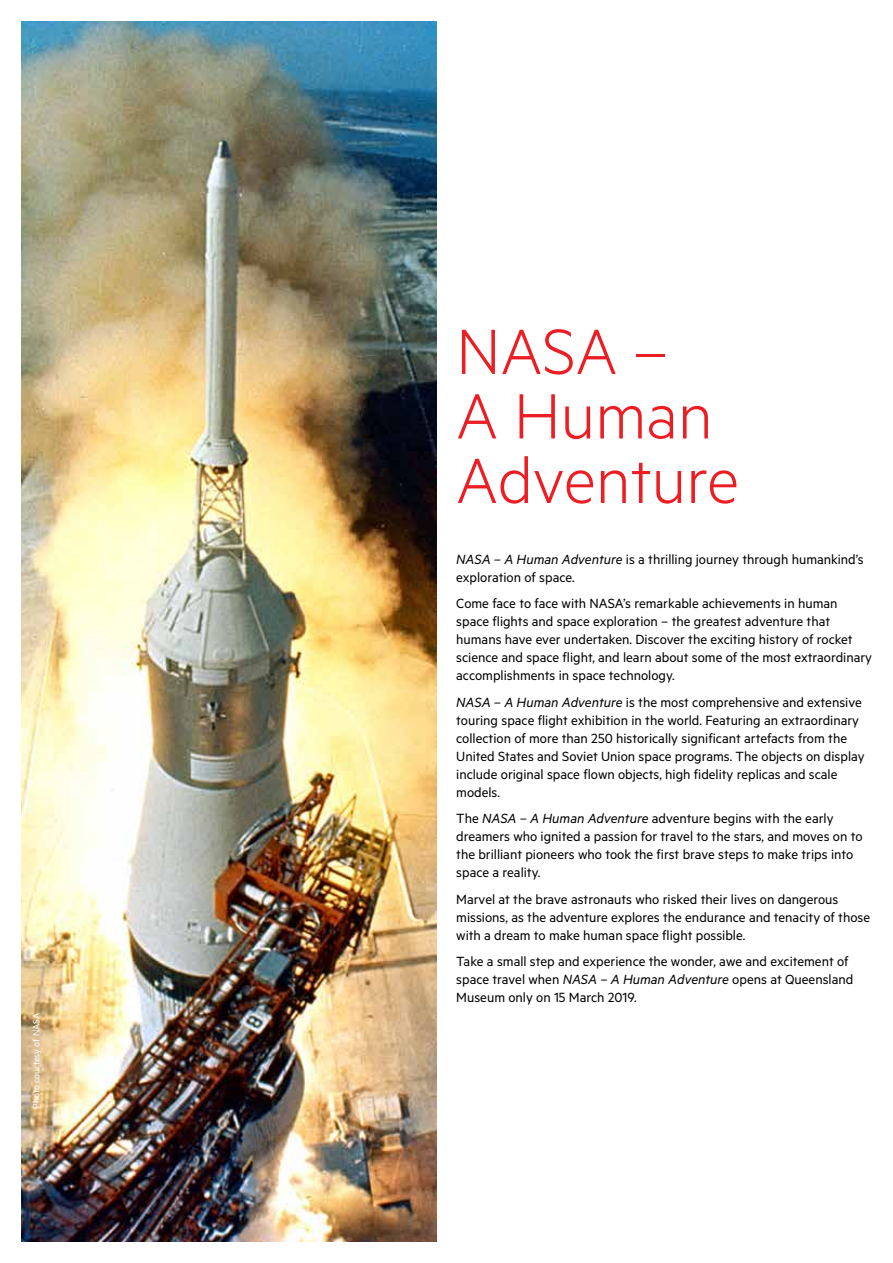
<style>
.page{position:relative;width:893px;height:1263px;background:#fff}
.page>*{position:absolute;margin:0;border:0;box-sizing:border-box;transform-origin:0 0}
.t1{font:300 72px/64.5px "Metric";color:#ed1d24}
.t2{font:15px/18px "Metric";color:#000}
.t3{font:10.35px "Metric";color:#fff}
.s1{font-style:italic}
</style>
<div class="page">
<img style="left:21px;top:21px;width:416px;height:1221px">
<p class="t3" style="left:30px;top:1109px;width:97px;rotate:-90deg">Photo courtesy of NASA</p>
<h1 class="t1" style="left:456px;top:316px;width:284px">NASA –<br>A Human<br>Adventure</h1>
<p class="t2" style="left:456px;top:549px;width:409px"><span class="s1">NASA – A Human Adventure</span> is a thrilling journey through humankind’s exploration of space.</p>
<p class="t2" style="left:456px;top:594px;width:417px">Come face to face with NASA’s remarkable achievements in human space flights and space exploration – the greatest adventure that humans have ever undertaken. Discover the exciting history of rocket science and space flight, and learn about some of the most extraordinary accomplishments in space technology.</p>
<p class="t2" style="left:456px;top:692px;width:410px"><span class="s1">NASA – A Human Adventure</span> is the most comprehensive and extensive touring space flight exhibition in the world. Featuring an extraordinary collection of more than 250 historically significant artefacts from the United States and Soviet Union space programs. The objects on display include original space flown objects, high fidelity replicas and scale models.</p>
<p class="t2" style="left:456px;top:809px;width:408px">The <span class="s1">NASA – A Human Adventure</span> adventure begins with the early dreamers who ignited a passion for travel to the stars, and moves on to the brilliant pioneers who took the first brave steps to make trips into space a reality.</p>
<p class="t2" style="left:456px;top:889px;width:415px">Marvel at the brave astronauts who risked their lives on dangerous missions, as the adventure explores the endurance and tenacity of those with a dream to make human space flight possible.</p>
<p class="t2" style="left:456px;top:952px;width:399px">Take a small step and experience the wonder, awe and excitement of space travel when <span class="s1">NASA – A Human Adventure</span> opens at Queensland<br>Museum only on 15 March 2019.</p>
</div>
